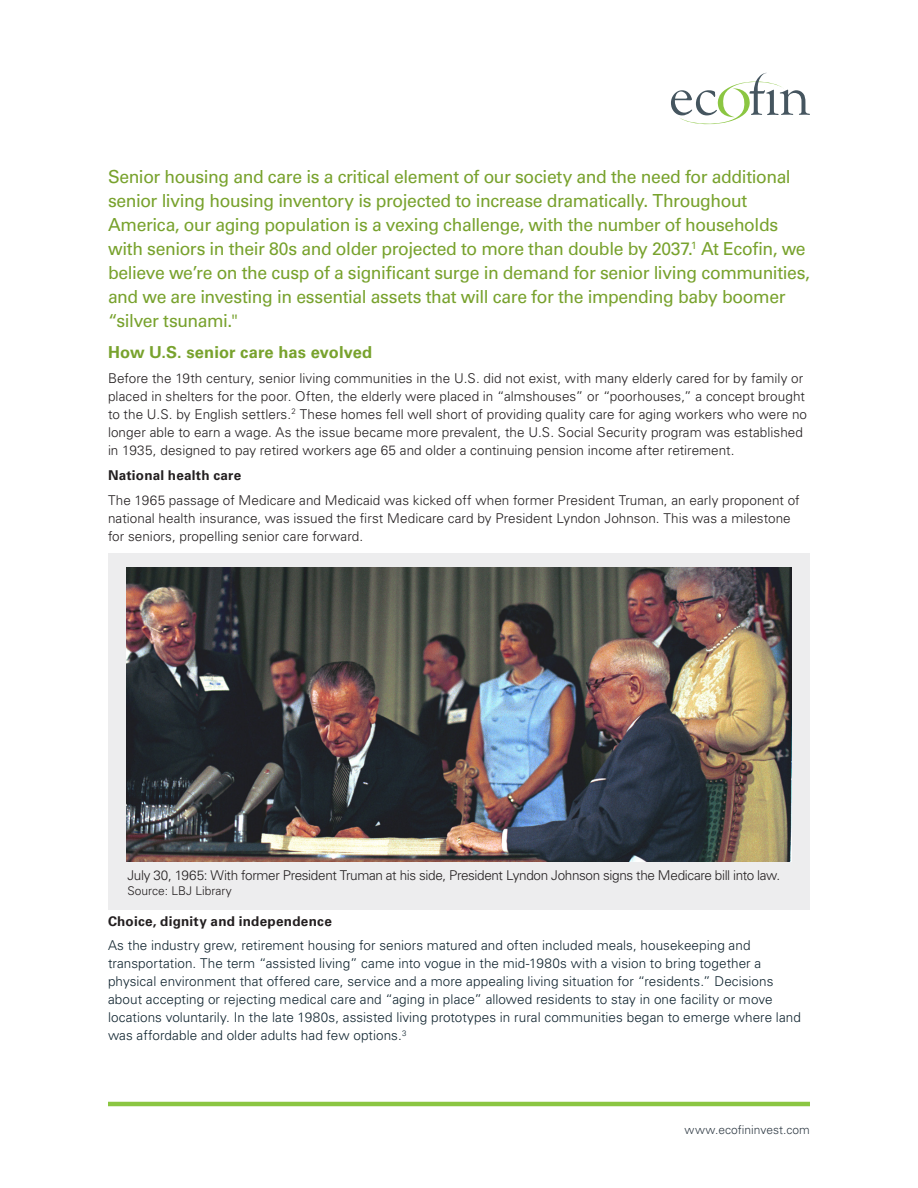
<style>
.page{position:relative;width:918px;height:1188px;background:#fff}
.page>*{position:absolute;margin:0;border:0;box-sizing:border-box;transform-origin:0 0}
.t1{font:18px/24px "Univers LT Std";letter-spacing:-.025em;color:#78a22d}
.t2{font:700 16.5px "Univers LT Std";letter-spacing:.005em;color:#78a22d}
.t3{font:300 13.5px/18px "Univers LT Std";letter-spacing:.005em;color:#231f20}
.t4{font:300 13.5px/18px "Univers LT Std";letter-spacing:.005em;color:#112530}
.t5{font:300 13.5px "Univers LT Std";letter-spacing:-.025em;color:#231f20}
.t6{font:700 13.5px "Univers LT Std";letter-spacing:.02em;color:#231f20}
.t7{font:300 12px "Univers LT Std";letter-spacing:.005em;color:#323d47}
.t8{font:300 12px "Univers LT Std";color:#231f20}
</style>
<div class="page">
<hr style="left:108px;top:1102px;width:702px;height:4px;background:#8bc642">
<div style="left:108px;top:553px;width:702px;height:356px;background:#ededee"></div>
<img style="left:126px;top:567px;width:666px;height:294px">
<svg style="left:671px;top:73px;width:139px;height:52px"></svg>
<p class="t1" style="left:108px;top:164px;width:704px">Senior housing and care is a critical element of our society and the need for additional senior living housing inventory is projected to increase dramatically. Throughout America, our aging population is a vexing challenge, with the number of households with seniors in their 80s and older projected to more than double by 2037.<sup>1</sup> At Ecofin, we believe we’re on the cusp of a significant surge in demand for senior living communities, and we are investing in essential assets that will care for the impending baby boomer “silver tsunami."</p>
<p class="t2" style="left:108px;top:343px;width:266px">How U.S. senior care has evolved</p>
<p class="t3" style="left:108px;top:369px;width:701px">Before the 19th century, senior living communities in the U.S. did not exist, with many elderly cared for by family or placed in shelters for the poor. Often, the elderly were placed in “almshouses” or “poorhouses,” a concept brought to the U.S. by English settlers.<sup>2</sup> These homes fell well short of providing quality care for aging workers who were no longer able to earn a wage. As the issue became more prevalent, the U.S. Social Security program was established in 1935, designed to pay retired workers age 65 and older a continuing pension income after retirement.</p>
<p class="t6" style="left:108px;top:467px;width:135px">National health care</p>
<p class="t3" style="left:108px;top:491px;width:693px">The 1965 passage of Medicare and Medicaid was kicked off when former President Truman, an early proponent of national health insurance, was issued the first Medicare card by President Lyndon Johnson. This was a milestone for seniors, propelling senior care forward.</p>
<p class="t5" style="left:127px;top:867px;width:654px">July 30, 1965: With former President Truman at his side, President Lyndon Johnson signs the Medicare bill into law.</p>
<p class="t8" style="left:127px;top:884px;width:106px">Source: LBJ Library</p>
<p class="t6" style="left:108px;top:913px;width:225px">Choice, dignity and independence</p>
<p class="t4" style="left:108px;top:937px;width:694px">As the industry grew, retirement housing for seniors matured and often included meals, housekeeping and transportation. The term “assisted living” came into vogue in the mid-1980s with a vision to bring together a physical environment that offered care, service and a more appealing living situation for “residents.” Decisions about accepting or rejecting medical care and “aging in place” allowed residents to stay in one facility or move locations voluntarily. In the late 1980s, assisted living prototypes in rural communities began to emerge where land was affordable and older adults had few options.<sup>3</sup></p>
<p class="t7" style="left:685px;top:1123px;width:127px">www.ecofininvest.com</p>
</div>
